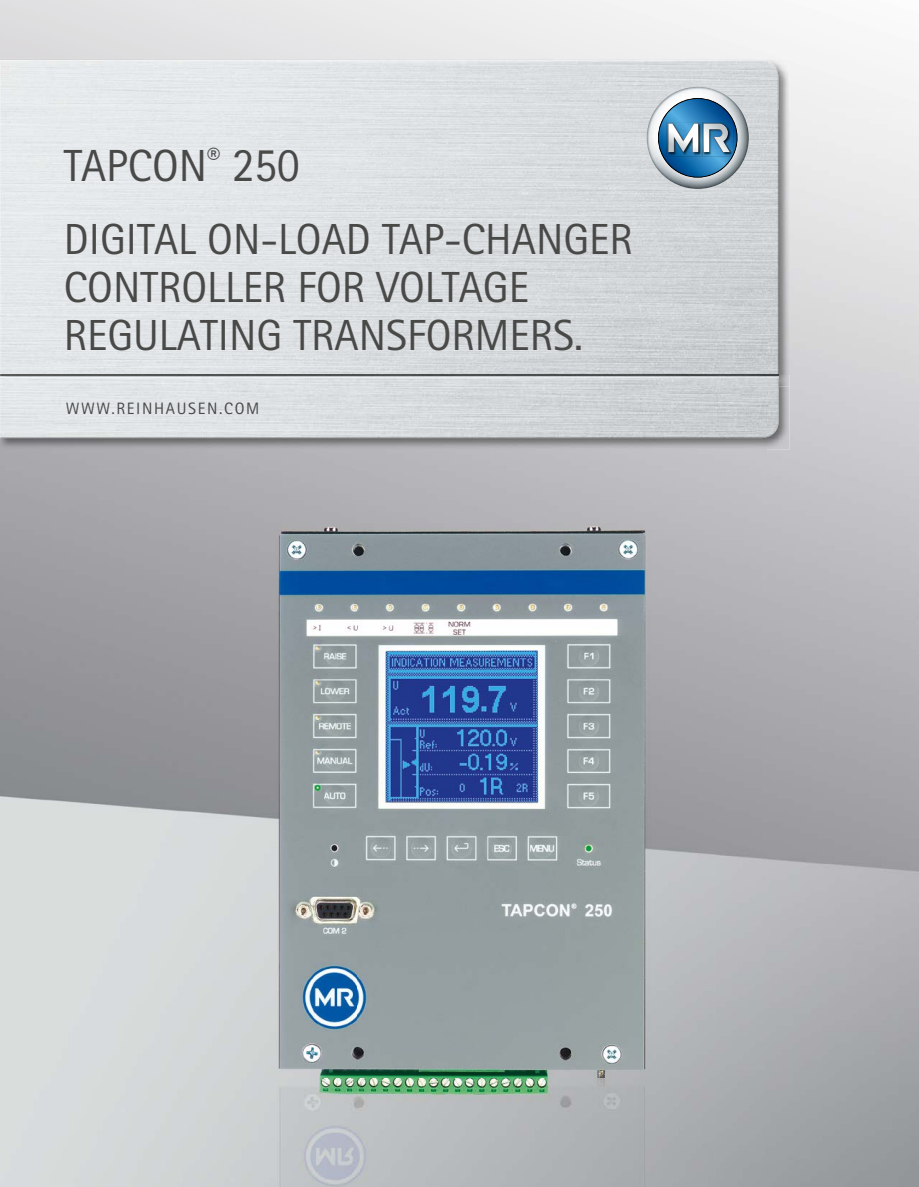
<style>
.page{position:relative;width:919px;height:1187px;background:#fff}
.page>*{position:absolute;margin:0;border:0;box-sizing:border-box;transform-origin:0 0}
.t1{font:45px "Rotis Sans Serif";color:#494948}
.t2{font:43.5px/47.8px "Rotis Sans Serif";color:#494948}
.t3{font:16.5px "Rotis Sans Serif";letter-spacing:.1em;color:#494948}
.s1{font-size:48.15px}
</style>
<div class="page">
<img style="left:0;top:0;width:918px;height:107px">
<img style="left:0;top:449px;width:766px;height:737px">
<img style="left:0;top:58px;width:764px;height:2px">
<img style="left:778px;top:110px;width:11px;height:265px">
<img style="left:0;top:60px;width:774px;height:5px">
<img style="left:0;top:65px;width:778px;height:310px">
<img style="left:0;top:386px;width:789px;height:63px">
<img style="left:0;top:375px;width:789px;height:11px">
<img style="left:646px;top:87px;width:102px;height:102px">
<svg style="left:653px;top:87px;width:88px;height:51px"></svg>
<img style="left:703px;top:123px;width:26px;height:15px">
<img style="left:653px;top:138px;width:95px;height:51px">
<img style="left:646px;top:138px;width:7px;height:25px">
<img style="left:672px;top:87px;width:72px;height:30px">
<p class="t1" style="left:64px;top:139px;width:237px">TAPCON<sup>®</sup> <span class="s1">250</span></p>
<p class="t2" style="left:64px;top:215px;width:570px">DIGITAL ON-LOAD TAP-CHANGER<br>CONTROLLER FOR VOLTAGE<br>REGULATING TRANSFORMERS.</p>
<p class="t3" style="left:66px;top:399px;width:195px">WWW.REINHAUSEN.COM</p>
</div>
